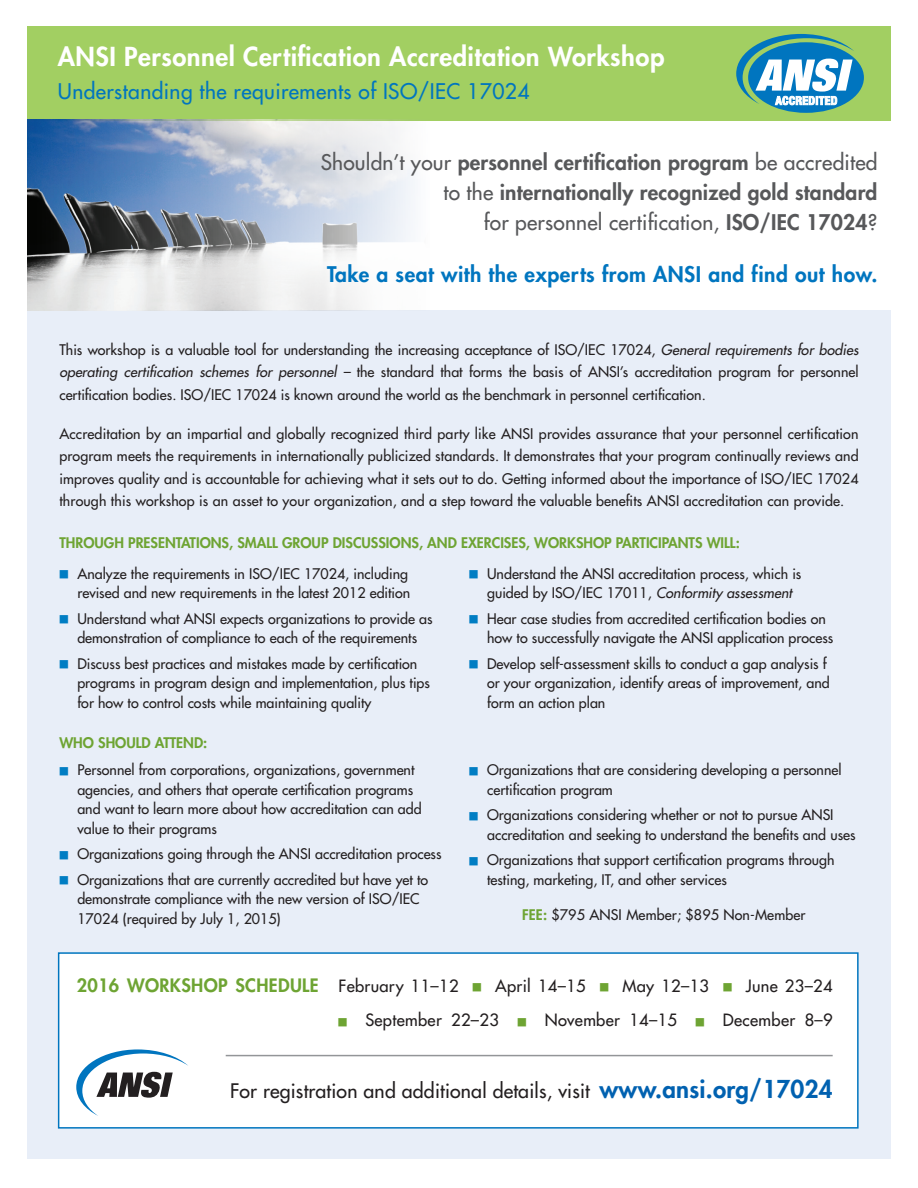
<style>
.page{position:relative;width:918px;height:1188px;background:#fff}
.page>*{position:absolute;margin:0;border:0;box-sizing:border-box;transform-origin:0 0}
.t1{font:800 25.5px "Futura";letter-spacing:.02em;color:#fff}
.t2{font:800 21px/30px "Futura";letter-spacing:.01em;color:#57585a;text-align:right}
.t3{font:800 21px "Futura";letter-spacing:.025em;color:#0075bf}
.t4{font:21px "Futura";letter-spacing:.02em;color:#0075bf}
.t5{font:19.5px "Futura";letter-spacing:.01em;color:#231f20}
.t6{font:16.5px "Futura";letter-spacing:.02em;color:#231f20}
.t7{font:14.25px/19.5px "Futura";color:#231f20}
.t8{font:800 14.25px "Futura";color:#6ea433}
.s1{font-weight:400}
.s2{font-style:italic}
.s3{color:#007dc3}
.s4{font-weight:800;color:#6ea433}
.s5{font-weight:800;font-size:18px;color:#6ea433}
.s6{color:#6ea433}
.s7{font-weight:800;font-size:24px;color:#0161b0}
</style>
<div class="page">
<div style="left:27px;top:310px;width:864px;height:850px;background:#e8eef8"></div>
<div style="left:27px;top:26px;width:864px;height:95px;background:#a2cf62"></div>
<img style="left:27px;top:119px;width:388px;height:191px">
<div style="left:748px;top:42px;width:116px;height:71px;background:#0075bf;border-radius:50%"></div>
<svg style="left:736px;top:34px;width:118px;height:72px"></svg>
<div style="left:58px;top:952px;width:801px;height:177px;background:#fff;border:2px solid #0075bf"></div>
<svg style="left:76px;top:1049px;width:112px;height:67px"></svg>
<hr style="left:226px;top:1055px;width:607px;height:1px;background:#939598">
<h1 class="t1" style="left:58px;top:40px;width:608px">ANSI Personnel Certification Accreditation Workshop</h1>
<h2 class="t4" style="left:58px;top:78px;width:473px">Understanding the requirements of ISO/IEC 17024</h2>
<h2 class="t2" style="left:321px;top:147px;width:558px"><span class="s1">Shouldn’t your</span> personnel certification program <span class="s1">be accredited to the</span> internationally recognized gold standard<br><span class="s1">for personnel certification,</span> ISO/IEC 17024<span class="s1">?</span></h2>
<h2 class="t3" style="left:327px;top:261px;width:552px">Take a seat with the experts from ANSI and find out how.</h2>
<p class="t7" style="left:59px;top:338px;width:801px;line-height:22.5px;text-align:justify">This workshop is a valuable tool for understanding the increasing acceptance of ISO/IEC 17024, <span class="s2">General requirements for bodies operating certification schemes for personnel –</span> the standard that forms the basis of ANSI’s accreditation program for personnel certification bodies. ISO/IEC 17024 is known around the world as the benchmark in personnel certification.</p>
<p class="t7" style="left:59px;top:422px;width:801px;line-height:22.5px;text-align:justify">Accreditation by an impartial and globally recognized third party like ANSI provides assurance that your personnel certification program meets the requirements in internationally publicized standards. It demonstrates that your program continually reviews and improves quality and is accountable for achieving what it sets out to do. Getting informed about the importance of ISO/IEC 17024 through this workshop is an asset to your organization, and a step toward the valuable benefits ANSI accreditation can provide.</p>
<p class="t8" style="left:59px;top:534px;width:682px">THROUGH PRESENTATIONS, SMALL GROUP DISCUSSIONS, AND EXERCISES, WORKSHOP PARTICIPANTS WILL:</p>
<p class="t7" style="left:59px;top:564px;width:353px;text-align:right"><span class="s3">■</span> Analyze the requirements in ISO/IEC 17024, including revised and new requirements in the latest 2012 edition</p>
<p class="t7" style="left:59px;top:609px;width:375px;text-align:center"><span class="s3">■</span> Understand what ANSI expects organizations to provide as demonstration of compliance to each of the requirements</p>
<p class="t7" style="left:77px;top:654px;width:354px;text-indent:-18px"><span class="s3">■</span> Discuss best practices and mistakes made by certification programs in program design and implementation, plus tips for how to control costs while maintaining quality</p>
<p class="t8" style="left:59px;top:734px;width:149px">WHO SHOULD ATTEND:</p>
<p class="t7" style="left:77px;top:761px;width:346px;text-indent:-18px"><span class="s3">■</span> Personnel from corporations, organizations, government agencies, and others that operate certification programs and want to learn more about how accreditation can add value to their programs</p>
<p class="t7" style="left:59px;top:845px;width:384px"><span class="s3">■</span> Organizations going through the ANSI accreditation process</p>
<p class="t7" style="left:77px;top:870px;width:352px;text-indent:-18px"><span class="s3">■</span> Organizations that are currently accredited but have yet to demonstrate compliance with the new version of ISO/IEC<br>17024 (required by July 1, 2015)</p>
<p class="t7" style="left:469px;top:564px;width:334px;text-align:center"><span class="s3">■</span> Understand the ANSI accreditation process, which is guided by ISO/IEC 17011, <span class="s2">Conformity assessment</span></p>
<p class="t7" style="left:487px;top:609px;width:348px;text-indent:-18px"><span class="s3">■</span> Hear case studies from accredited certification bodies on how to successfully navigate the ANSI application process</p>
<p class="t7" style="left:487px;top:654px;width:344px;text-indent:-18px"><span class="s3">■</span> Develop self-assessment skills to conduct a gap analysis f or your organization, identify areas of improvement, and form an action plan</p>
<p class="t7" style="left:487px;top:761px;width:356px;text-indent:-18px"><span class="s3">■</span> Organizations that are considering developing a personnel certification program</p>
<p class="t7" style="left:487px;top:806px;width:370px;text-indent:-18px"><span class="s3">■</span> Organizations considering whether or not to pursue ANSI accreditation and seeking to understand the benefits and uses</p>
<p class="t7" style="left:487px;top:851px;width:349px;text-indent:-18px"><span class="s3">■</span> Organizations that support certification programs through testing, marketing, IT, and other services</p>
<p class="t7" style="left:522px;top:905px;width:285px"><span class="s4">FEE:</span> $795 ANSI Member; $895 Non-Member</p>
<p class="t6" style="left:77px;top:975px;width:758px"><span class="s5">2016 WORKSHOP SCHEDULE</span> February 11–12 <span class="s6">■</span> April 14–15 <span class="s6">■</span> May 12–13 <span class="s6">■</span> June 23–24</p>
<p class="t6" style="left:338px;top:1010px;width:496px"><span class="s6">■</span> September 22–23 <span class="s6">■</span> November 14–15 <span class="s6">■</span> December 8–9</p>
<h3 class="t5" style="left:230px;top:1078px;width:604px">For registration and additional details, visit <span class="s7">www.ansi.org/17024</span></h3>
</div>
